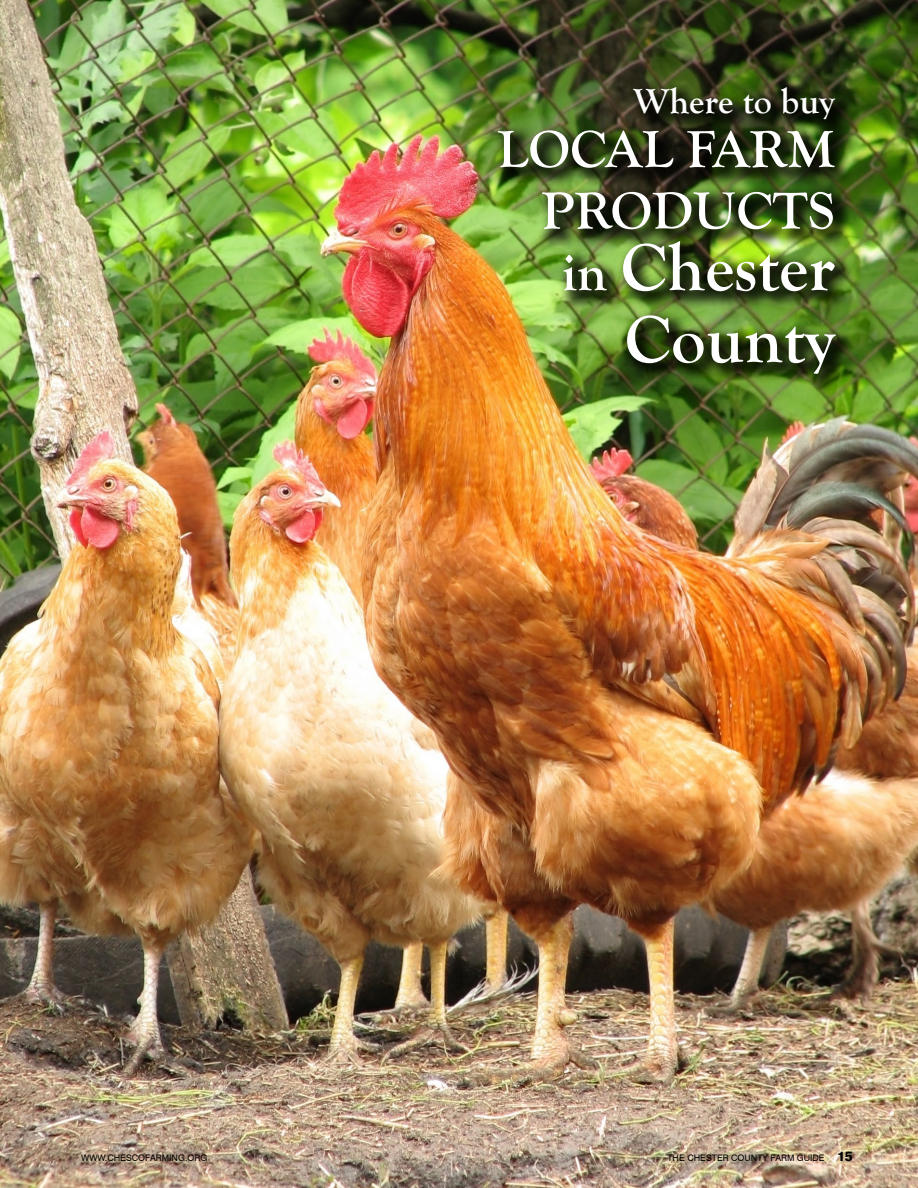
<style>
.page{position:relative;width:918px;height:1188px;background:#fff}
.page>*{position:absolute;margin:0;border:0;box-sizing:border-box;transform-origin:0 0}
.t1{font:700 69px/72px "Goudy Old Style T";color:#fff;text-align:right}
.t2{font:700 54px/61.5px "Goudy Old Style T";color:#fff;text-align:right}
.t3{font:700 36px "Goudy Old Style T";color:#fff}
.t4{font:9px "Swiss 721 BT";color:#000}
.s1{font-size:54px}
.s2{font-weight:800;font-size:13.5px}
</style>
<div class="page">
<img style="left:0;top:0;width:918px;height:1188px">
<div style="left:627px;top:80px;width:229px;height:61px;background:#000;opacity:.81"></div>
<div style="left:491px;top:123px;width:364px;height:127px;background:#000;opacity:.81"></div>
<div style="left:556px;top:234px;width:301px;height:161px;background:#000;opacity:.81"></div>
<h3 class="t3" style="left:634px;top:81px;width:202px">Where to buy</h3>
<h2 class="t2" style="left:497px;top:119px;width:339px">LOCAL FARM<br>PRODUCTS</h2>
<h1 class="t1" style="left:562px;top:233px;width:275px"><span class="s1">in</span> Chester<br>County</h1>
<p class="t4" style="left:81px;top:1152px;width:128px">WWW.CHESCOFARMING.ORG</p>
<p class="t4" style="left:668px;top:1152px;width:187px">THE CHESTER COUNTY FARM GUIDE <span class="s2">15</span></p>
</div>
